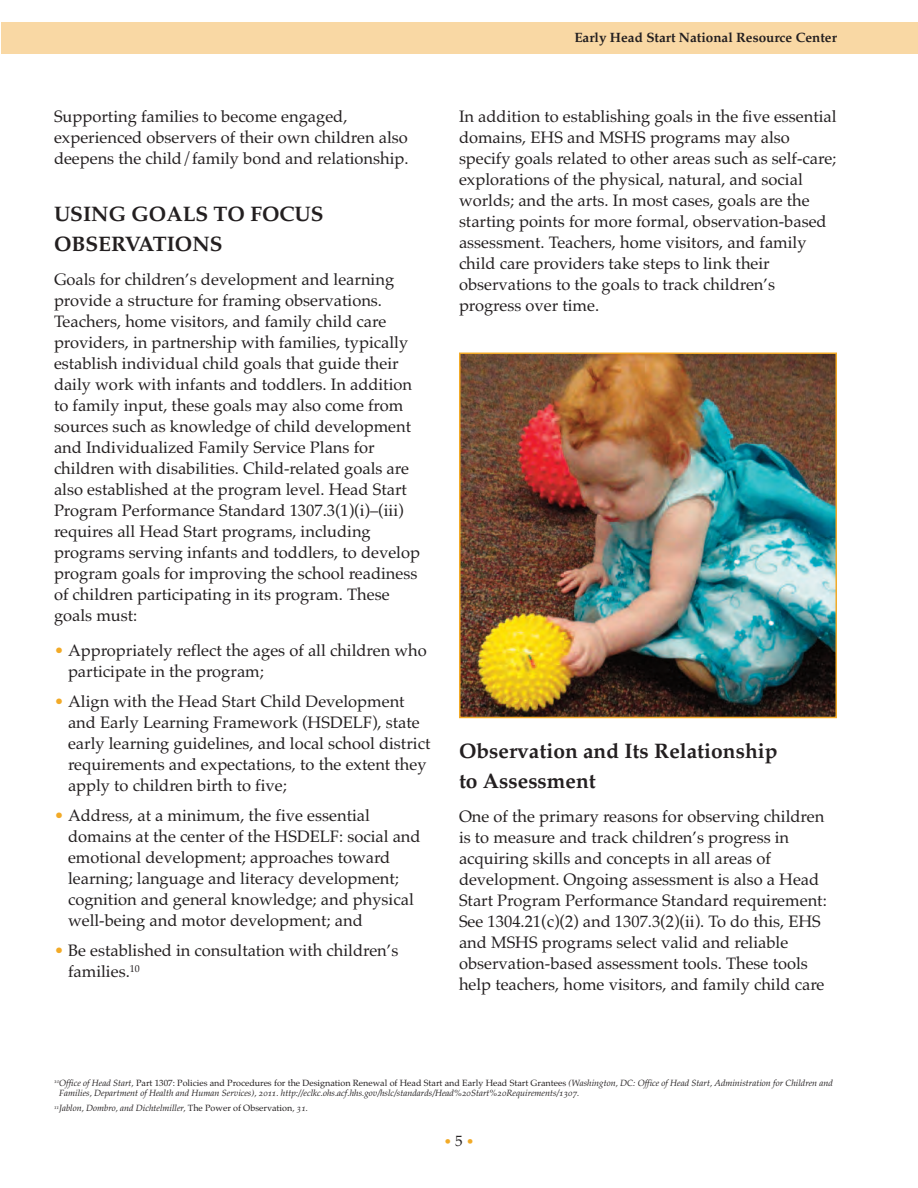
<style>
.page{position:relative;width:918px;height:1188px;background:#fff}
.page>*{position:absolute;margin:0;border:0;box-sizing:border-box;transform-origin:0 0}
.t1{font:21px/30px "Palatino Bold Os F";color:#231f20}
.t2{font:16.5px/21px "Palatino";color:#231f20}
.t3{font:13.5px "Palatino Bold Os F";color:#231f20}
.t4{font:13.5px "Palatino";color:#f2aa27}
.t5{font:9px/10.5px "Palatino Italic Os F";color:#231f20}
.s1{color:#f2aa27}
.s2{font-family:"Palatino"}
.s3{font-size:15px;color:#231f20}
</style>
<div class="page">
<div style="left:1px;top:23px;width:917px;height:31px;background:#f9d8a4"></div>
<img style="left:462px;top:356px;width:372px;height:359px">
<div style="left:459px;top:353px;width:378px;height:365px;border:2px solid #f2aa27"></div>
<p class="t2" style="left:54px;top:105px;width:356px">Supporting families to become engaged, experienced observers of their own children also deepens the child/family bond and relationship.</p>
<h2 class="t1" style="left:54px;top:201px;width:271px">USING GOALS TO FOCUS<br>OBSERVATIONS</h2>
<p class="t2" style="left:54px;top:269px;width:368px">Goals for children’s development and learning provide a structure for framing observations.<br>Teachers, home visitors, and family child care providers, in partnership with families, typically establish individual child goals that guide their daily work with infants and toddlers. In addition to family input, these goals may also come from sources such as knowledge of child development and Individualized Family Service Plans for children with disabilities. Child-related goals are also established at the program level. Head Start Program Performance Standard 1307.3(1)(i)–(iii) requires all Head Start programs, including programs serving infants and toddlers, to develop program goals for improving the school readiness of children participating in its program. These goals must:</p>
<p class="t2" style="left:68px;top:639px;width:360px;text-indent:-14px"><span class="s1">•</span> Appropriately reflect the ages of all children who participate in the program;</p>
<p class="t2" style="left:68px;top:690px;width:364px;text-indent:-14px"><span class="s1">•</span> Align with the Head Start Child Development and Early Learning Framework (HSDELF), state early learning guidelines, and local school district requirements and expectations, to the extent they apply to children birth to five;</p>
<p class="t2" style="left:68px;top:804px;width:354px;text-indent:-14px"><span class="s1">•</span> Address, at a minimum, the five essential domains at the center of the HSDELF: social and emotional development; approaches toward learning; language and literacy development; cognition and general knowledge; and physical well-being and motor development; and</p>
<p class="t2" style="left:68px;top:939px;width:332px;text-indent:-14px"><span class="s1">•</span> Be established in consultation with children’s families.<sup>10</sup></p>
<p class="t3" style="left:574px;top:32px;width:264px">Early Head Start National Resource Center</p>
<p class="t2" style="left:459px;top:105px;width:379px">In addition to establishing goals in the five essential domains, EHS and MSHS programs may also specify goals related to other areas such as self-care; explorations of the physical, natural, and social worlds; and the arts. In most cases, goals are the starting points for more formal, observation-based assessment. Teachers, home visitors, and family child care providers take steps to link their observations to the goals to track children’s progress over time.</p>
<h2 class="t1" style="left:459px;top:738px;width:320px">Observation and Its Relationship to Assessment</h2>
<p class="t2" style="left:459px;top:806px;width:369px">One of the primary reasons for observing children is to measure and track children’s progress in acquiring skills and concepts in all areas of development. Ongoing assessment is also a Head Start Program Performance Standard requirement:<br>See 1304.21(c)(2) and 1307.3(2)(ii). To do this, EHS and MSHS programs select valid and reliable observation-based assessment tools. These tools help teachers, home visitors, and family child care</p>
<p class="t5" style="left:59px;top:1079px;width:775px;text-indent:-5px"><sup>10</sup>Office of Head Start, <span class="s2">Part 1307: Policies and Procedures for the Designation Renewal of Head Start and Early Head Start Grantees</span> (Washington, DC: Office of Head Start, Administration for Children and<br>Families, Department of Health and Human Services), 2011. http://eclkc.ohs.acf.hhs.gov/hslc/standards/Head%20Start%20Requirements/1307.</p>
<p class="t5" style="left:54px;top:1104px;width:256px"><sup>11</sup>Jablon, Dombro, and Dichtelmiller, <span class="s2">The Power of Observation</span>, 31.</p>
<p class="t4" style="left:444px;top:1134px;width:32px">•<span class="s3">5</span>•</p>
</div>
